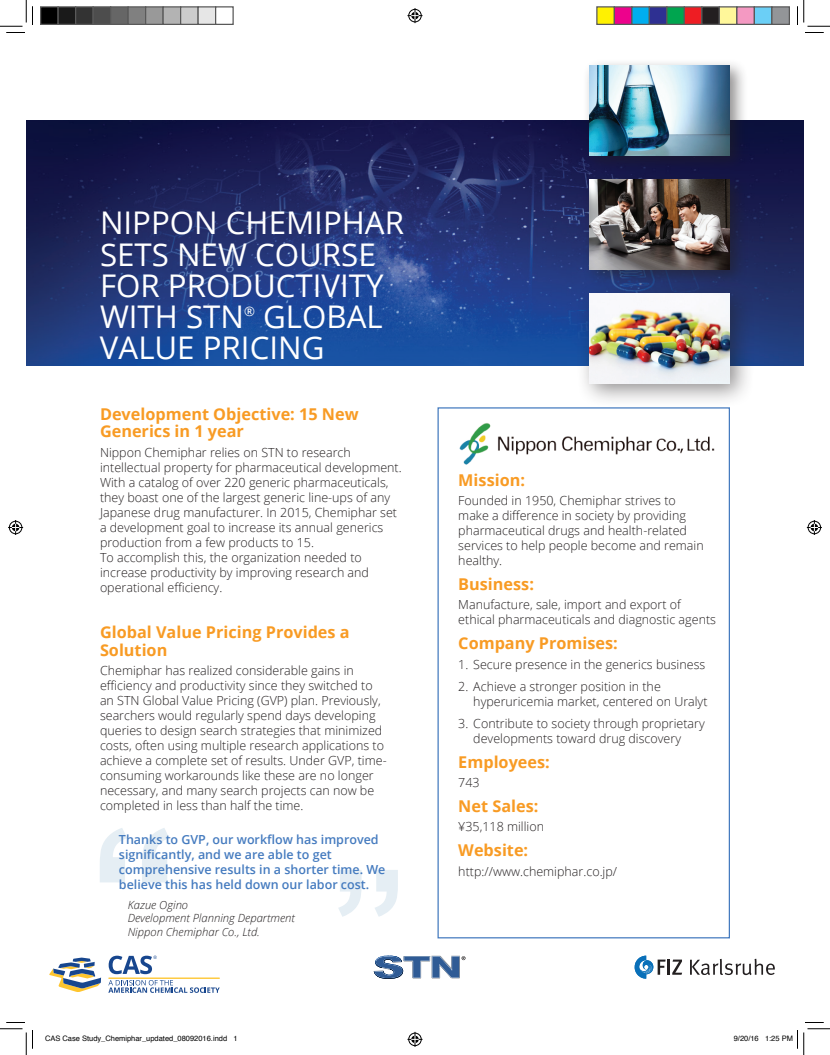
<style>
.page{position:relative;width:830px;height:1055px;background:#fff}
.page>*{position:absolute;margin:0;border:0;box-sizing:border-box;transform-origin:0 0}
.t1{font:31.25px/31.2px "Open Sans";color:#fff}
.t2{font:700 16.25px/17.5px "Open Sans";color:#f89b24}
.t3{font:13.12px "Open Sans";color:#fff}
.t4{font:300 12.5px/15px "Open Sans";color:#231f20}
.t5{font:600 12.5px/15px "Open Sans";color:#457bbf}
.t6{font:italic 300 11.25px/13.8px "Open Sans";color:#231f20}
.t7{font:7.5px "Helvetica";color:#000}
</style>
<div class="page">
<svg style="left:100px;top:828px;width:69px;height:54px"></svg>
<svg style="left:338px;top:870px;width:60px;height:47px"></svg>
<img style="left:459px;top:423px;width:256px;height:42px">
<svg style="left:49px;top:957px;width:52px;height:35px"></svg>
<svg style="left:108px;top:980px;width:112px;height:13px"></svg>
<hr style="left:108px;top:978px;width:112px;height:1px;background:#fec52e">
<svg style="left:109px;top:956px;width:48px;height:18px"></svg>
<svg style="left:374px;top:956px;width:92px;height:23px"></svg>
<svg style="left:635px;top:956px;width:31px;height:23px"></svg>
<hr style="left:667px;top:960px;width:3px;height:15px;background:#231f20">
<svg style="left:672px;top:960px;width:10px;height:15px"></svg>
<svg style="left:690px;top:959px;width:85px;height:16px"></svg>
<img style="left:26px;top:121px;width:778px;height:245px">
<div style="left:583px;top:58px;width:165px;height:115px;background:#231f20;opacity:.5"></div>
<img style="left:590px;top:65px;width:140px;height:90px">
<div style="left:583px;top:172px;width:165px;height:116px;background:#231f20;opacity:.5"></div>
<img style="left:590px;top:179px;width:140px;height:90px">
<div style="left:576px;top:280px;width:179px;height:128px;background:#231f20;opacity:.5"></div>
<img style="left:590px;top:294px;width:140px;height:90px">
<div style="left:438px;top:407px;width:292px;height:531px;border:1px solid #457bbf"></div>
<svg style="left:6px;top:1022px;width:19px;height:1px"></svg>
<svg style="left:805px;top:1022px;width:19px;height:1px"></svg>
<svg style="left:797px;top:6px;width:1px;height:19px"></svg>
<svg style="left:0;top:0;width:33px;height:33px"></svg>
<svg style="left:0;top:1029px;width:33px;height:26px"></svg>
<svg style="left:804px;top:0;width:26px;height:33px"></svg>
<svg style="left:804px;top:1029px;width:26px;height:26px"></svg>
<svg style="left:408px;top:8px;width:14px;height:15px"></svg>
<svg style="left:408px;top:1032px;width:14px;height:15px"></svg>
<svg style="left:8px;top:520px;width:15px;height:15px"></svg>
<svg style="left:807px;top:520px;width:15px;height:15px"></svg>
<div style="left:41px;top:7px;width:17px;height:17px;background:#000"></div>
<div style="left:40px;top:6px;width:19px;height:19px;border:1px solid #595959"></div>
<div style="left:58px;top:7px;width:18px;height:17px;background:#1a1a1a"></div>
<div style="left:58px;top:6px;width:18px;height:19px;border:1px solid #595959"></div>
<div style="left:76px;top:7px;width:17px;height:17px;background:#333"></div>
<div style="left:75px;top:6px;width:19px;height:19px;border:1px solid #595959"></div>
<div style="left:93px;top:7px;width:18px;height:17px;background:#4d4d4d"></div>
<div style="left:92px;top:6px;width:19px;height:19px;border:1px solid #595959"></div>
<div style="left:111px;top:7px;width:17px;height:17px;background:#666"></div>
<div style="left:110px;top:6px;width:19px;height:19px;border:1px solid #595959"></div>
<div style="left:128px;top:7px;width:18px;height:17px;background:#808080"></div>
<div style="left:128px;top:6px;width:18px;height:19px;border:1px solid #595959"></div>
<div style="left:146px;top:7px;width:17px;height:17px;background:#999"></div>
<div style="left:145px;top:6px;width:19px;height:19px;border:1px solid #595959"></div>
<div style="left:163px;top:7px;width:18px;height:17px;background:#b3b3b3"></div>
<div style="left:162px;top:6px;width:19px;height:19px;border:1px solid #595959"></div>
<div style="left:181px;top:7px;width:17px;height:17px;background:#ccc"></div>
<div style="left:180px;top:6px;width:19px;height:19px;border:1px solid #595959"></div>
<div style="left:198px;top:7px;width:18px;height:17px;background:#e6e6e6"></div>
<div style="left:198px;top:6px;width:18px;height:19px;border:1px solid #595959"></div>
<div style="left:215px;top:6px;width:19px;height:19px;border:1px solid #595959"></div>
<div style="left:597px;top:7px;width:17px;height:17px;background:#fff101"></div>
<div style="left:596px;top:6px;width:19px;height:19px;border:1px solid #595959"></div>
<div style="left:614px;top:7px;width:18px;height:17px;background:#ed028c"></div>
<div style="left:614px;top:6px;width:18px;height:19px;border:1px solid #595959"></div>
<div style="left:632px;top:7px;width:17px;height:17px;background:#00aeef"></div>
<div style="left:631px;top:6px;width:19px;height:19px;border:1px solid #595959"></div>
<div style="left:649px;top:7px;width:18px;height:17px;background:#2e3092"></div>
<div style="left:649px;top:6px;width:19px;height:19px;border:1px solid #595959"></div>
<div style="left:667px;top:7px;width:17px;height:17px;background:#00a54f"></div>
<div style="left:666px;top:6px;width:19px;height:19px;border:1px solid #595959"></div>
<div style="left:684px;top:7px;width:18px;height:17px;background:#ee1d23"></div>
<div style="left:684px;top:6px;width:18px;height:19px;border:1px solid #595959"></div>
<div style="left:702px;top:7px;width:17px;height:17px;background:#231f20"></div>
<div style="left:701px;top:6px;width:19px;height:19px;border:1px solid #595959"></div>
<div style="left:719px;top:7px;width:18px;height:17px;background:#fff79a"></div>
<div style="left:719px;top:6px;width:19px;height:19px;border:1px solid #595959"></div>
<div style="left:737px;top:7px;width:17px;height:17px;background:#f499c2"></div>
<div style="left:736px;top:6px;width:19px;height:19px;border:1px solid #595959"></div>
<div style="left:754px;top:7px;width:18px;height:17px;background:#6bcff6"></div>
<div style="left:754px;top:6px;width:18px;height:19px;border:1px solid #595959"></div>
<div style="left:772px;top:7px;width:17px;height:17px;background:#939598"></div>
<div style="left:771px;top:6px;width:19px;height:19px;border:1px solid #595959"></div>
<svg style="left:797px;top:1030px;width:1px;height:19px"></svg>
<h1 class="t1" style="left:100px;top:206px;width:306px">NIPPON CHEMIPHAR<br>SETS NEW COURSE<br>FOR PRODUCTIVITY<br>WITH STN</h1>
<h1 class="t1" style="left:100px;top:300px;width:284px;text-indent:163px">GLOBAL<br>VALUE PRICING</h1>
<p class="t3" style="left:244px;top:302px;width:12px">®</p>
<h2 class="t2" style="left:100px;top:405px;width:260px">Development Objective: 15 New<br>Generics in 1 year</h2>
<p class="t4" style="left:100px;top:444px;width:303px">Nippon Chemiphar relies on STN to research intellectual property for pharmaceutical development.<br>With a catalog of over 220 generic pharmaceuticals, they boast one of the largest generic line-ups of any Japanese drug manufacturer. In 2015, Chemiphar set a development goal to increase its annual generics production from a few products to 15.<br>To accomplish this, the organization needed to increase productivity by improving research and operational efficiency.</p>
<h2 class="t2" style="left:100px;top:623px;width:251px">Global Value Pricing Provides a<br>Solution</h2>
<p class="t4" style="left:100px;top:663px;width:288px">Chemiphar has realized considerable gains in efficiency and productivity since they switched to an STN Global Value Pricing (GVP) plan. Previously, searchers would regularly spend days developing queries to design search strategies that minimized costs, often using multiple research applications to achieve a complete set of results. Under GVP, time&shy;consuming workarounds like these are no longer necessary, and many search projects can now be completed in less than half the time.</p>
<p class="t5" style="left:119px;top:831px;width:268px">Thanks to GVP, our workflow has improved significantly, and we are able to get comprehensive results in a shorter time. We believe this has held down our labor cost.</p>
<p class="t6" style="left:128px;top:897px;width:169px">Kazue Ogino<br>Development Planning Department<br>Nippon Chemiphar Co., Ltd.</p>
<h2 class="t2" style="left:458px;top:471px;width:68px">Mission:</h2>
<p class="t4" style="left:458px;top:493px;width:247px">Founded in 1950, Chemiphar strives to make a difference in society by providing pharmaceutical drugs and health-related services to help people become and remain healthy.</p>
<h2 class="t2" style="left:458px;top:575px;width:77px">Business:</h2>
<p class="t4" style="left:458px;top:597px;width:259px">Manufacture, sale, import and export of ethical pharmaceuticals and diagnostic agents</p>
<h2 class="t2" style="left:458px;top:634px;width:161px">Company Promises:</h2>
<p class="t4" style="left:458px;top:656px;width:249px">1. Secure presence in the generics business</p>
<p class="t4" style="left:473px;top:678px;width:236px;text-indent:-15px">2. Achieve a stronger position in the hyperuricemia market, centered on Uralyt</p>
<p class="t4" style="left:473px;top:716px;width:233px;text-indent:-15px">3. Contribute to society through proprietary developments toward drug discovery</p>
<h2 class="t2" style="left:458px;top:753px;width:93px">Employees:</h2>
<p class="t4" style="left:458px;top:775px;width:23px">743</p>
<h2 class="t2" style="left:458px;top:797px;width:82px">Net Sales:</h2>
<p class="t4" style="left:458px;top:819px;width:87px">¥35,118 million</p>
<h2 class="t2" style="left:458px;top:841px;width:71px">Website:</h2>
<p class="t4" style="left:458px;top:863px;width:160px">http://www.chemiphar.co.jp/</p>
<p class="t7" style="left:45px;top:1033px;width:194px">CAS Case Study_Chemiphar_updated_08092016.indd 1</p>
<p class="t7" style="left:734px;top:1033px;width:61px">9/20/16 1:25 PM</p>
</div>
